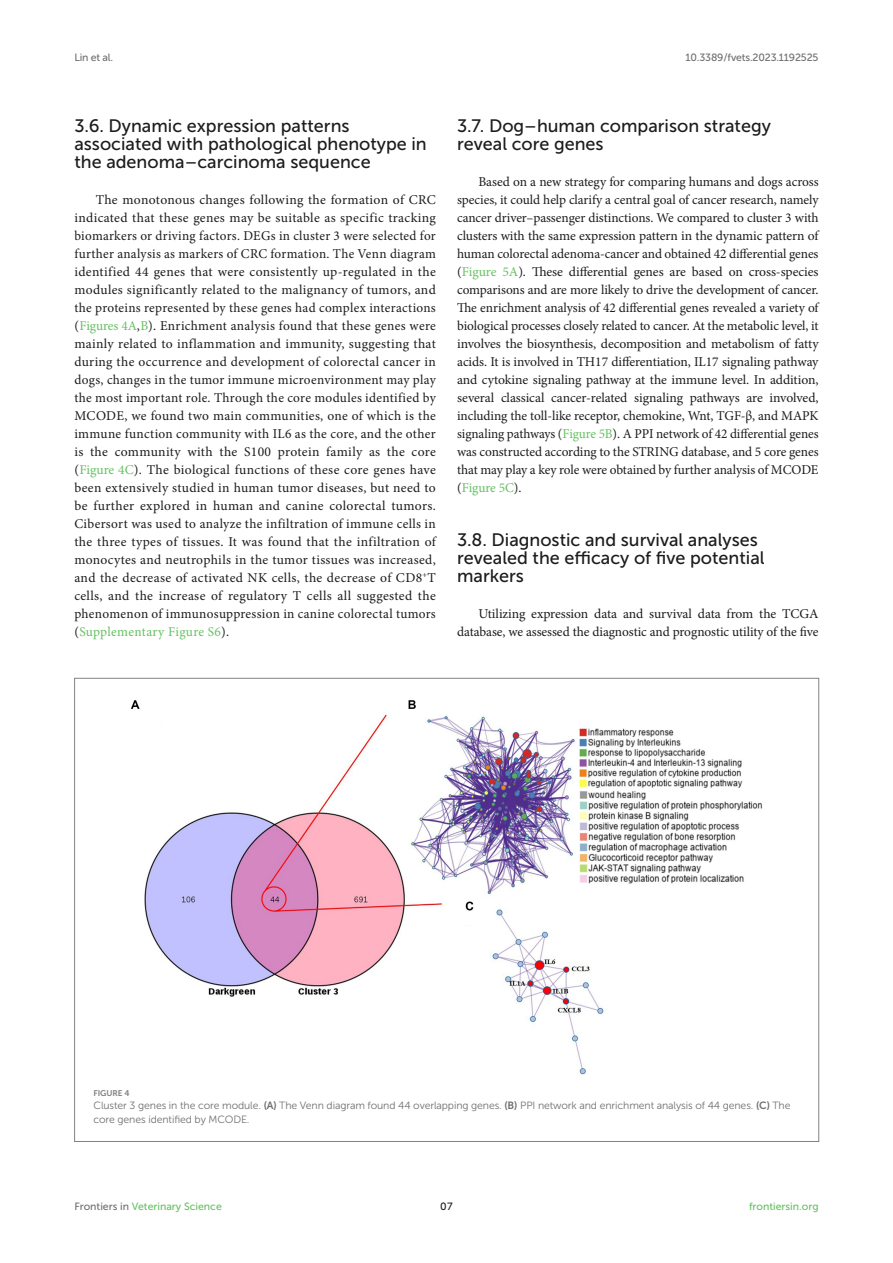
<style>
.page{position:relative;width:893px;height:1263px;background:#fff}
.page>*{position:absolute;margin:0;border:0;box-sizing:border-box;transform-origin:0 0}
.HEAD_2{font:18px/18px "Museo Sans 500";color:#1b1c1b}
.TEXT_FLUSH{font:13.5px/18px "Minion Pro";letter-spacing:-.005em;color:#1b1c1b;text-align:justify}
.FIG_LEG{font:10.5px/13.5px "Museo Sans 300";letter-spacing:-.01em;color:#706f70}
.t1{font:10.5px "Museo Sans 500";color:#65c161}
.t2{font:10.5px "Museo Sans 500";letter-spacing:-.015em;color:#706f70}
.t3{font:10.5px "Museo Sans 500";color:#1b1c1b}
.FIG_HD{font:8.25px "Museo Sans 700";letter-spacing:-.01em;color:#7e7f7f}
.s1{color:#65c161}
.s2{font-family:"Museo Sans 700"}
.s3{color:#706f70}
</style>
<div class="page">
<img style="left:131px;top:700px;width:631px;height:375px">
<p class="t2" style="left:74px;top:51px;width:40px">Lin et al.</p>
<p class="t2" style="left:686px;top:51px;width:134px">10.3389/fvets.2023.1192525</p>
<p class="HEAD_2" style="left:74px;top:117px;width:354px">3.6. Dynamic expression patterns associated with pathological phenotype in the adenoma–carcinoma sequence</p>
<p class="TEXT_FLUSH" style="left:74px;top:191px;width:363px;text-indent:21px">The monotonous changes following the formation of CRC indicated that these genes may be suitable as specific tracking biomarkers or driving factors. DEGs in cluster 3 were selected for further analysis as markers of CRC formation. The Venn diagram identified 44 genes that were consistently up-regulated in the modules significantly related to the malignancy of tumors, and the proteins represented by these genes had complex interactions (<span class="s1">Figures 4A</span>,<span class="s1">B</span>). Enrichment analysis found that these genes were mainly related to inflammation and immunity, suggesting that during the occurrence and development of colorectal cancer in dogs, changes in the tumor immune microenvironment may play the most important role. Through the core modules identified by MCODE, we found two main communities, one of which is the immune function community with IL6 as the core, and the other is the community with the S100 protein family as the core (<span class="s1">Figure 4C</span>). The biological functions of these core genes have been extensively studied in human tumor diseases, but need to be further explored in human and canine colorectal tumors.<br>Cibersort was used to analyze the infiltration of immune cells in the three types of tissues. It was found that the infiltration of monocytes and neutrophils in the tumor tissues was increased, and the decrease of activated NK cells, the decrease of CD8<sup>+</sup>T cells, and the increase of regulatory T cells all suggested the phenomenon of immunosuppression in canine colorectal tumors (<span class="s1">Supplementary Figure S6</span>).</p>
<p class="HEAD_2" style="left:457px;top:117px;width:315px">3.7. Dog–human comparison strategy reveal core genes</p>
<p class="TEXT_FLUSH" style="left:457px;top:173px;width:363px;text-indent:21px">Based on a new strategy for comparing humans and dogs across species, it could help clarify a central goal of cancer research, namely cancer driver–passenger distinctions. We compared to cluster 3 with clusters with the same expression pattern in the dynamic pattern of human colorectal adenoma-cancer and obtained 42 differential genes (<span class="s1">Figure 5A</span>). These differential genes are based on cross-species comparisons and are more likely to drive the development of cancer.<br>The enrichment analysis of 42 differential genes revealed a variety of biological processes closely related to cancer. At the metabolic level, it involves the biosynthesis, decomposition and metabolism of fatty acids. It is involved in TH17 differentiation, IL17 signaling pathway and cytokine signaling pathway at the immune level. In addition, several classical cancer-related signaling pathways are involved, including the toll-like receptor, chemokine, Wnt, TGF-β, and MAPK signaling pathways (<span class="s1">Figure 5B</span>). A PPI network of 42 differential genes was constructed according to the STRING database, and 5 core genes that may play a key role were obtained by further analysis of MCODE (<span class="s1">Figure 5C</span>).</p>
<p class="HEAD_2" style="left:457px;top:531px;width:309px">3.8. Diagnostic and survival analyses revealed the efficacy of five potential markers</p>
<p class="TEXT_FLUSH" style="left:457px;top:605px;width:363px;text-align:right">Utilizing expression data and survival data from the TCGA database, we assessed the diagnostic and prognostic utility of the five</p>
<p class="FIG_HD" style="left:94px;top:1088px;width:37px">FIGURE 4</p>
<p class="FIG_LEG" style="left:94px;top:1099px;width:698px">Cluster 3 genes in the core module. <span class="s2">(A)</span> The Venn diagram found 44 overlapping genes. <span class="s2">(B)</span> PPI network and enrichment analysis of 44 genes. <span class="s2">(C)</span> The core genes identified by MCODE.</p>
<p class="t1" style="left:74px;top:1200px;width:149px"><span class="s3">Frontiers in</span> Veterinary Science</p>
<p class="t3" style="left:440px;top:1200px;width:14px">07</p>
<p class="t1" style="left:749px;top:1200px;width:71px">frontiersin.org</p>
</div>
